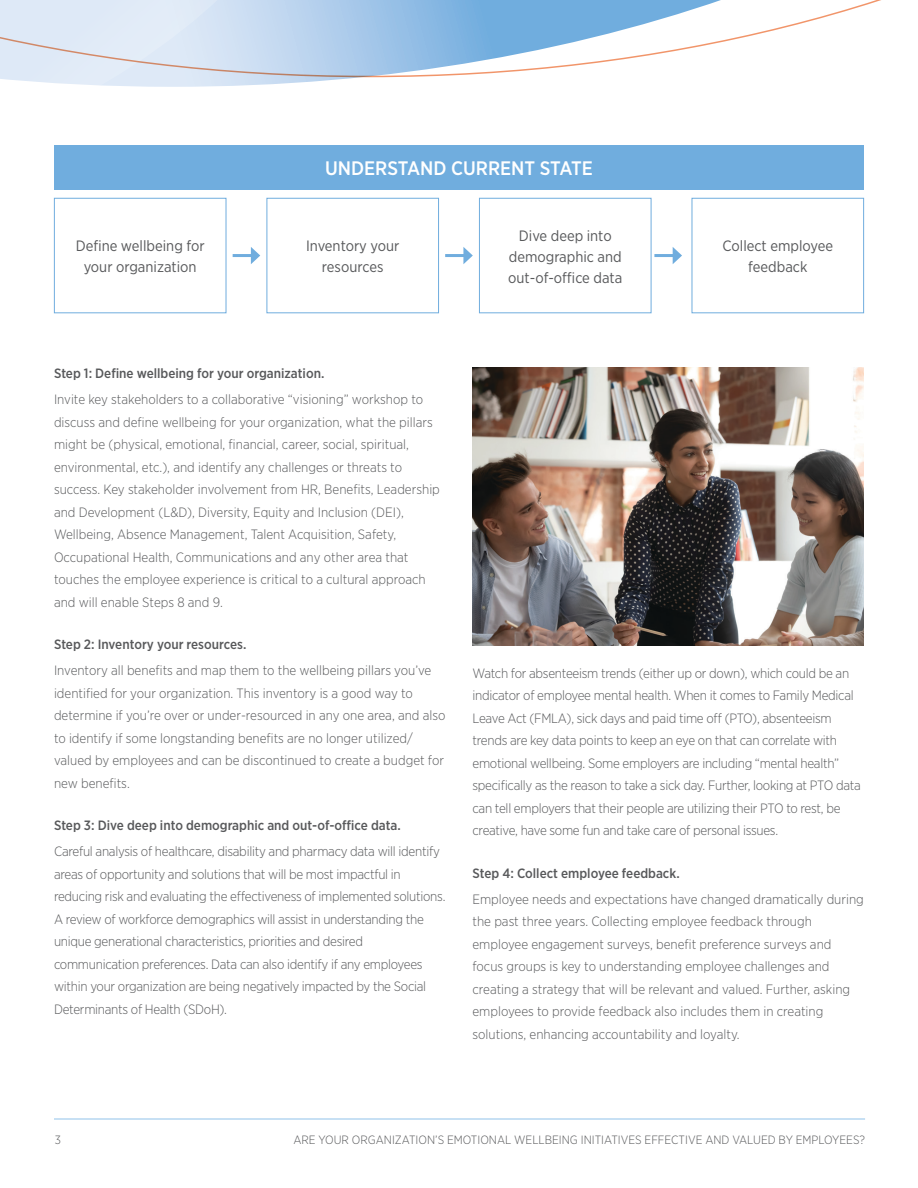
<style>
.page{position:relative;width:918px;height:1188px;background:#fff}
.page>*{position:absolute;margin:0;border:0;box-sizing:border-box;transform-origin:0 0}
.t1{font:500 19.5px "Gotham Narrow";color:#fff}
.t2{font:15px/21px "Gotham Narrow";color:#58595b;text-align:center}
.t3{font:300 13.5px/22.5px "Gotham Narrow";letter-spacing:-.015em;color:#58595b}
.t4{font:500 13.5px "Gotham Narrow";color:#58595b}
.t5{font:300 12px "Gotham Narrow";color:#58595b}
</style>
<div class="page">
<hr style="left:54px;top:1119px;width:811px;height:1px;background:#90c3ea">
<svg style="left:0;top:77px;width:347px;height:113px"></svg>
<svg style="left:0;top:0;width:881px;height:77px"></svg>
<div style="left:54px;top:145px;width:810px;height:44px;background:#70adde"></div>
<div style="left:54px;top:198px;width:172px;height:115px;background:#fff;border:1px solid #70adde"></div>
<div style="left:267px;top:198px;width:172px;height:115px;background:#fff;border:1px solid #70adde"></div>
<div style="left:479px;top:198px;width:172px;height:115px;background:#fff;border:1px solid #70adde"></div>
<div style="left:692px;top:198px;width:172px;height:115px;background:#fff;border:1px solid #70adde"></div>
<hr style="left:233px;top:254px;width:21px;height:3px;background:#70adde">
<svg style="left:251px;top:247px;width:9px;height:17px"></svg>
<hr style="left:445px;top:254px;width:21px;height:3px;background:#70adde">
<svg style="left:463px;top:247px;width:10px;height:17px"></svg>
<hr style="left:654px;top:254px;width:21px;height:3px;background:#70adde">
<svg style="left:673px;top:247px;width:9px;height:17px"></svg>
<img style="left:472px;top:368px;width:392px;height:278px">
<h1 class="t1" style="left:325px;top:156px;width:269px">UNDERSTAND CURRENT STATE</h1>
<p class="t2" style="left:76px;top:235px;width:130px">Define wellbeing for your organization</p>
<p class="t2" style="left:306px;top:235px;width:95px">Inventory your resources</p>
<p class="t2" style="left:508px;top:224px;width:116px">Dive deep into demographic and out-of-office data</p>
<p class="t2" style="left:722px;top:235px;width:112px">Collect employee feedback</p>
<p class="t4" style="left:54px;top:365px;width:272px">Step 1: Define wellbeing for your organization.</p>
<p class="t3" style="left:54px;top:388px;width:387px">Invite key stakeholders to a collaborative “visioning” workshop to discuss and define wellbeing for your organization, what the pillars might be (physical, emotional, financial, career, social, spiritual, environmental, etc.), and identify any challenges or threats to success. Key stakeholder involvement from HR, Benefits, Leadership and Development (L&amp;D), Diversity, Equity and Inclusion (DEI), Wellbeing, Absence Management, Talent Acquisition, Safety, Occupational Health, Communications and any other area that touches the employee experience is critical to a cultural approach and will enable Steps 8 and 9.</p>
<p class="t4" style="left:54px;top:636px;width:194px">Step 2: Inventory your resources.</p>
<p class="t3" style="left:54px;top:659px;width:393px">Inventory all benefits and map them to the wellbeing pillars you’ve identified for your organization. This inventory is a good way to determine if you’re over or under-resourced in any one area, and also to identify if some longstanding benefits are no longer utilized/ valued by employees and can be discontinued to create a budget for new benefits.</p>
<p class="t4" style="left:54px;top:817px;width:348px">Step 3: Dive deep into demographic and out-of-office data.</p>
<p class="t3" style="left:54px;top:840px;width:393px">Careful analysis of healthcare, disability and pharmacy data will identify areas of opportunity and solutions that will be most impactful in reducing risk and evaluating the effectiveness of implemented solutions.<br>A review of workforce demographics will assist in understanding the unique generational characteristics, priorities and desired communication preferences. Data can also identify if any employees within your organization are being negatively impacted by the Social Determinants of Health (SDoH).</p>
<p class="t3" style="left:472px;top:661px;width:390px">Watch for absenteeism trends (either up or down), which could be an indicator of employee mental health. When it comes to Family Medical Leave Act (FMLA), sick days and paid time off (PTO), absenteeism trends are key data points to keep an eye on that can correlate with emotional wellbeing. Some employers are including “mental health” specifically as the reason to take a sick day. Further, looking at PTO data can tell employers that their people are utilizing their PTO to rest, be creative, have some fun and take care of personal issues.</p>
<p class="t4" style="left:472px;top:865px;width:209px">Step 4: Collect employee feedback.</p>
<p class="t3" style="left:472px;top:887px;width:393px">Employee needs and expectations have changed dramatically during the past three years. Collecting employee feedback through employee engagement surveys, benefit preference surveys and focus groups is key to understanding employee challenges and creating a strategy that will be relevant and valued. Further, asking employees to provide feedback also includes them in creating solutions, enhancing accountability and loyalty.</p>
<p class="t5" style="left:55px;top:1132px;width:8px">3</p>
<p class="t5" style="left:293px;top:1132px;width:573px">ARE YOUR ORGANIZATION’S EMOTIONAL WELLBEING INITIATIVES EFFECTIVE AND VALUED BY EMPLOYEES?</p>
</div>
